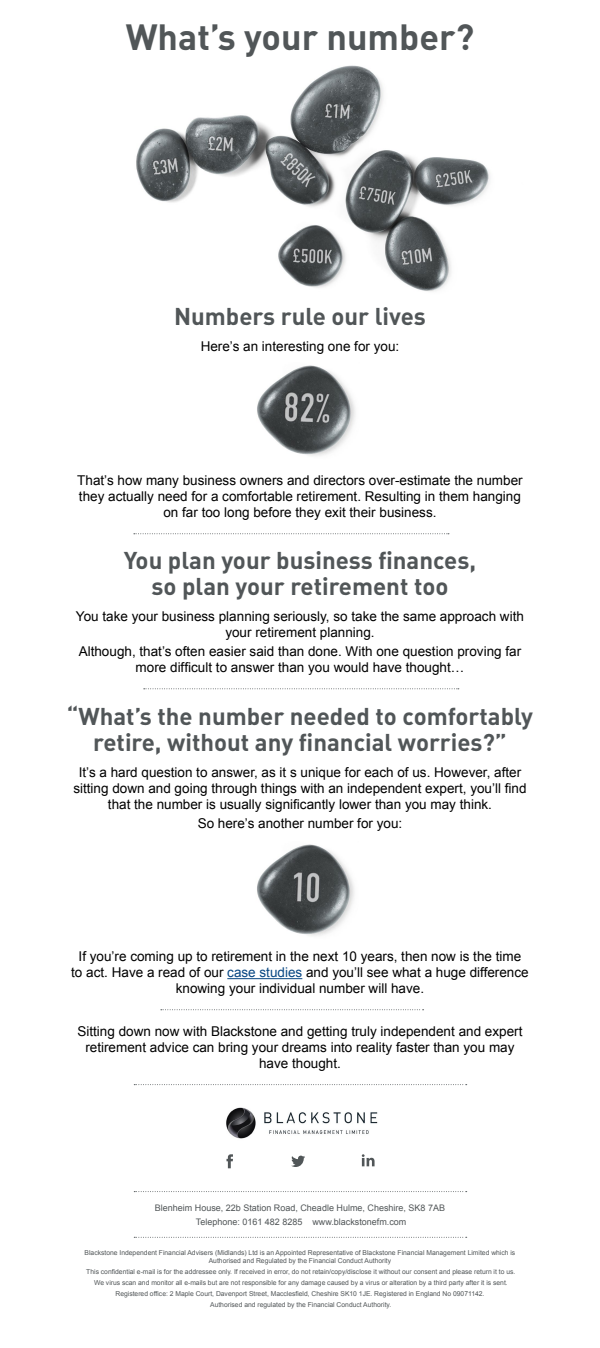
<style>
.page{position:relative;width:600px;height:1348px;background:#fff}
.page>*{position:absolute;margin:0;border:0;box-sizing:border-box;transform-origin:0 0}
.t1{font:36px "DIN Bold Alternate";color:#515658}
.t2{font:24px/25.8px "DIN Bold Alternate";color:#515658;text-align:center}
.t3{font:13.5px/16.2px "Arial";color:#000;text-align:center}
.t4{font:9px/13.8px "Arial";color:#515658;text-align:center}
.t5{font:6.75px/11.1px "Arial";color:#515658;text-align:center}
.s1{color:#084783}
</style>
<div class="page">
<img style="left:136px;top:65px;width:354px;height:227px">
<img style="left:257px;top:365px;width:98px;height:91px">
<img style="left:257px;top:844px;width:97px;height:92px">
<svg style="left:134px;top:533px;width:315px;height:1px"></svg>
<svg style="left:161px;top:1009px;width:263px;height:1px"></svg>
<svg style="left:144px;top:688px;width:315px;height:1px"></svg>
<hr style="left:227px;top:978px;width:75px;height:1px;background:#084783">
<img style="left:226px;top:1107px;width:152px;height:32px">
<svg style="left:134px;top:1191px;width:333px;height:1px"></svg>
<svg style="left:134px;top:1237px;width:333px;height:1px"></svg>
<svg style="left:226px;top:1154px;width:7px;height:14px"></svg>
<svg style="left:291px;top:1155px;width:14px;height:12px"></svg>
<svg style="left:362px;top:1154px;width:13px;height:12px"></svg>
<svg style="left:134px;top:1084px;width:333px;height:1px"></svg>
<h1 class="t1" style="left:126px;top:13px;width:350px">What’s your number?</h1>
<h2 class="t2" style="left:174px;top:303px;width:253px">Numbers rule our lives</h2>
<p class="t3" style="left:201px;top:338px;width:200px">Here’s an interesting one for you:</p>
<p class="t3" style="left:77px;top:472px;width:447px">That’s how many business owners and directors over-estimate the number they actually need for a comfortable retirement. Resulting in them hanging on far too long before they exit their business.</p>
<h2 class="t2" style="left:124px;top:547px;width:354px">You plan your business finances, so plan your retirement too</h2>
<p class="t3" style="left:76px;top:608px;width:450px">You take your business planning seriously, so take the same approach with your retirement planning.</p>
<p class="t3" style="left:79px;top:643px;width:444px">Although, that’s often easier said than done. With one question proving far more difficult to answer than you would have thought…</p>
<h2 class="t2" style="left:67px;top:702px;width:467px">“What’s the number needed to comfortably retire, without any financial worries?”</h2>
<p class="t3" style="left:73px;top:764px;width:455px">It’s a hard question to answer, as it s unique for each of us. However, after sitting down and going through things with an independent expert, you’ll find that the number is usually significantly lower than you may think.</p>
<p class="t3" style="left:198px;top:815px;width:206px">So here’s another number for you:</p>
<p class="t3" style="left:71px;top:948px;width:459px">If you’re coming up to retirement in the next 10 years, then now is the time<br>to act. Have a read of our <span class="s1">case studies</span> and you’ll see what a huge difference knowing your individual number will have.</p>
<p class="t3" style="left:77px;top:1023px;width:446px">Sitting down now with Blackstone and getting truly independent and expert retirement advice can bring your dreams into reality faster than you may have thought.</p>
<p class="t4" style="left:155px;top:1201px;width:292px">Blenheim House, 22b Station Road, Cheadle Hulme, Cheshire, SK8 7AB<br>Telephone: 0161 482 8285 www.blackstonefm.com</p>
<p class="t5" style="left:85px;top:1248px;width:432px;line-height:8.1px">Blackstone Independent Financial Advisers (Midlands) Ltd is an Appointed Representative of Blackstone Financial Management Limited which is<br>Authorised and Regulated by the Financial Conduct Authority</p>
<p class="t5" style="left:86px;top:1266px;width:431px">This confidential e-mail is for the addressee only. If received in error, do not retain/copy/disclose it without our consent and please return it to us.<br>We virus scan and monitor all e-mails but are not responsible for any damage caused by a virus or alteration by a third party after it is sent.<br>Registered office: 2 Maple Court, Davenport Street, Macclesfield, Cheshire SK10 1JE. Registered in England No 09071142.<br>Authorised and regulated by the Financial Conduct Authority.</p>
</div>
